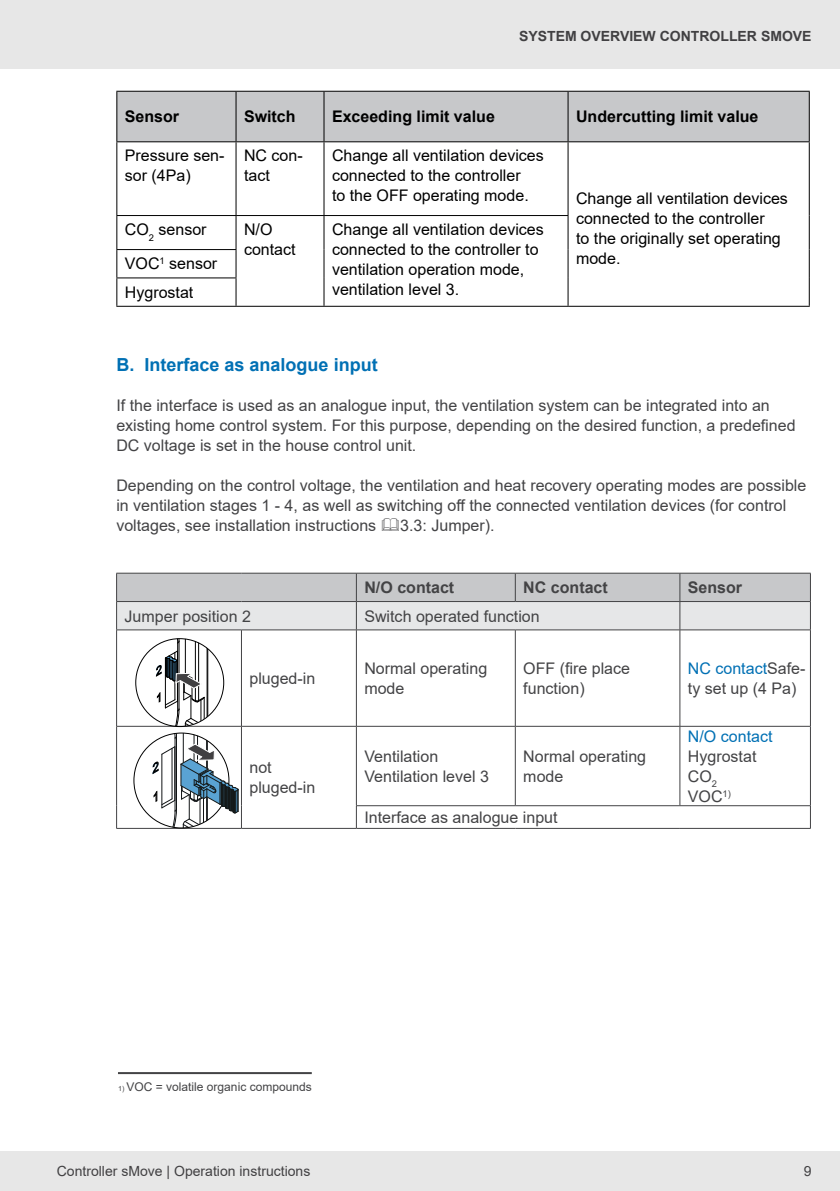
<style>
.page{position:relative;width:840px;height:1191px;background:#fff}
.page>*{position:absolute;margin:0;border:0;box-sizing:border-box;transform-origin:0 0}
.t1{font:700 18px "Arial";color:#0070b4}
.Fließtext{font:16px/20px "Arial";color:#434345}
.Text_Tabelle{font:16px/20px "Arial";color:#000}
.t2{font:700 16px "Arial";color:#000}
.t3{font:700 16px "Arial";color:#434345}
.t4{font:16px "Arial";color:#0070b4}
.t5{font:14px "Arial";color:#414042}
.t6{font:700 14px "Arial";color:#414042}
.t7{font:700 14px "Arial";color:#000}
.t8{font:12px "Arial";color:#434345}
.s1{color:#0070b4}
.s2{font-size:7px}
</style>
<div class="page">
<div style="left:0;top:0;width:839px;height:68px;background:#e7e7e7"></div>
<div style="left:0;top:1151px;width:839px;height:40px;background:#e7e7e7"></div>
<div style="left:117px;top:92px;width:691px;height:49px;background:#c7c8ca"></div>
<hr style="left:116px;top:91px;width:120px;height:1px;background:#000">
<hr style="left:116px;top:92px;width:1px;height:49px;background:#000">
<hr style="left:236px;top:91px;width:88px;height:1px;background:#000">
<hr style="left:235px;top:92px;width:1px;height:49px;background:#000">
<hr style="left:324px;top:91px;width:243px;height:1px;background:#000">
<hr style="left:323px;top:92px;width:1px;height:49px;background:#000">
<hr style="left:567px;top:91px;width:242px;height:1px;background:#000">
<hr style="left:567px;top:92px;width:1px;height:49px;background:#000">
<hr style="left:808px;top:92px;width:1px;height:49px;background:#000">
<hr style="left:116px;top:141px;width:120px;height:1px;background:#000">
<hr style="left:116px;top:142px;width:1px;height:73px;background:#000">
<hr style="left:236px;top:141px;width:88px;height:1px;background:#000">
<hr style="left:235px;top:142px;width:1px;height:73px;background:#000">
<hr style="left:324px;top:141px;width:243px;height:1px;background:#000">
<hr style="left:323px;top:142px;width:1px;height:73px;background:#000">
<hr style="left:567px;top:141px;width:242px;height:1px;background:#000">
<hr style="left:567px;top:142px;width:1px;height:73px;background:#000">
<hr style="left:808px;top:142px;width:1px;height:73px;background:#000">
<hr style="left:116px;top:215px;width:120px;height:1px;background:#000">
<hr style="left:116px;top:216px;width:1px;height:33px;background:#000">
<hr style="left:236px;top:215px;width:88px;height:1px;background:#000">
<hr style="left:235px;top:216px;width:1px;height:33px;background:#000">
<hr style="left:324px;top:215px;width:244px;height:1px;background:#000">
<hr style="left:323px;top:216px;width:1px;height:33px;background:#000">
<hr style="left:567px;top:216px;width:1px;height:33px;background:#000">
<hr style="left:808px;top:215px;width:1px;height:34px;background:#000">
<hr style="left:116px;top:249px;width:120px;height:1px;background:#000">
<hr style="left:116px;top:277px;width:120px;height:1px;background:#000">
<svg style="left:116px;top:250px;width:1px;height:56px"></svg>
<svg style="left:235px;top:250px;width:1px;height:56px"></svg>
<svg style="left:323px;top:249px;width:1px;height:57px"></svg>
<svg style="left:567px;top:249px;width:1px;height:57px"></svg>
<svg style="left:808px;top:249px;width:1px;height:57px"></svg>
<hr style="left:116px;top:306px;width:120px;height:1px;background:#000">
<hr style="left:236px;top:306px;width:88px;height:1px;background:#000">
<hr style="left:324px;top:306px;width:243px;height:1px;background:#000">
<hr style="left:567px;top:306px;width:242px;height:1px;background:#000">
<svg style="left:116px;top:573px;width:694px;height:56px;background:#d1d2d3"></svg>
<hr style="left:116px;top:630px;width:1px;height:96px;background:#434345">
<hr style="left:116px;top:629px;width:125px;height:1px;background:#434345">
<hr style="left:241px;top:629px;width:115px;height:1px;background:#434345">
<hr style="left:241px;top:630px;width:1px;height:96px;background:#434345">
<hr style="left:356px;top:630px;width:1px;height:96px;background:#434345">
<hr style="left:356px;top:629px;width:159px;height:1px;background:#434345">
<hr style="left:515px;top:629px;width:164px;height:1px;background:#434345">
<hr style="left:679px;top:629px;width:131px;height:1px;background:#434345">
<hr style="left:514px;top:630px;width:1px;height:96px;background:#434345">
<hr style="left:679px;top:630px;width:1px;height:96px;background:#434345">
<hr style="left:809px;top:630px;width:1px;height:96px;background:#434345">
<hr style="left:116px;top:726px;width:1px;height:79px;background:#434345">
<svg style="left:116px;top:805px;width:1px;height:23px"></svg>
<hr style="left:116px;top:726px;width:125px;height:1px;background:#434345">
<hr style="left:241px;top:726px;width:1px;height:79px;background:#434345">
<hr style="left:241px;top:726px;width:115px;height:1px;background:#434345">
<hr style="left:356px;top:726px;width:1px;height:79px;background:#434345">
<hr style="left:356px;top:726px;width:159px;height:1px;background:#434345">
<hr style="left:515px;top:726px;width:164px;height:1px;background:#434345">
<hr style="left:679px;top:726px;width:131px;height:1px;background:#434345">
<hr style="left:514px;top:726px;width:1px;height:79px;background:#434345">
<hr style="left:679px;top:726px;width:1px;height:79px;background:#434345">
<hr style="left:809px;top:726px;width:1px;height:79px;background:#434345">
<hr style="left:116px;top:828px;width:125px;height:1px;background:#434345">
<hr style="left:241px;top:828px;width:115px;height:1px;background:#434345">
<svg style="left:356px;top:806px;width:1px;height:22px"></svg>
<hr style="left:356px;top:805px;width:159px;height:1px;background:#434345">
<hr style="left:356px;top:828px;width:159px;height:1px;background:#434345">
<hr style="left:515px;top:828px;width:164px;height:1px;background:#434345">
<hr style="left:679px;top:828px;width:131px;height:1px;background:#434345">
<hr style="left:515px;top:805px;width:164px;height:1px;background:#434345">
<hr style="left:679px;top:805px;width:131px;height:1px;background:#434345">
<hr style="left:118px;top:1072px;width:193px;height:2px;background:#434345">
<hr style="left:207px;top:638px;width:1px;height:88px;background:#000">
<svg style="left:136px;top:638px;width:69px;height:89px"></svg>
<svg style="left:134px;top:733px;width:108px;height:95px"></svg>
<p class="t6" style="left:518px;top:26px;width:294px">SYSTEM OVERVIEW CONTROLLER SMOVE</p>
<p class="t2" style="left:125px;top:105px;width:56px">Sensor</p>
<p class="t2" style="left:244px;top:105px;width:53px">Switch</p>
<p class="t2" style="left:332px;top:105px;width:164px">Exceeding limit value</p>
<p class="t2" style="left:575px;top:105px;width:184px">Undercutting limit value</p>
<p class="Text_Tabelle" style="left:125px;top:146px;width:101px">Pressure sen&shy;sor (4Pa)</p>
<p class="Text_Tabelle" style="left:244px;top:146px;width:60px">NC con&shy;tact</p>
<p class="Text_Tabelle" style="left:332px;top:146px;width:213px">Change all ventilation devices connected to the controller<br>to the OFF operating mode.</p>
<p class="Text_Tabelle" style="left:575px;top:188px;width:213px">Change all ventilation devices connected to the controller<br>to the originally set operating mode.</p>
<p class="Text_Tabelle" style="left:125px;top:219px;width:83px">CO<sub>2</sub> sensor</p>
<p class="Text_Tabelle" style="left:244px;top:219px;width:53px">N/O contact</p>
<p class="Text_Tabelle" style="left:332px;top:219px;width:213px">Change all ventilation devices connected to the controller to ventilation operation mode, ventilation level 3.</p>
<p class="Text_Tabelle" style="left:125px;top:253px;width:94px">VOC<sup>1</sup> sensor</p>
<p class="Text_Tabelle" style="left:125px;top:282px;width:70px">Hygrostat</p>
<p class="t1" style="left:116px;top:352px;width:263px">B. Interface as analogue input</p>
<p class="Fließtext" style="left:116px;top:395px;width:680px">If the interface is used as an analogue input, the ventilation system can be integrated into an existing home control system. For this purpose, depending on the desired function, a predefined<br>DC voltage is set in the house control unit.</p>
<p class="Fließtext" style="left:116px;top:475px;width:691px">Depending on the control voltage, the ventilation and heat recovery operating modes are possible in ventilation stages 1 - 4, as well as switching off the connected ventilation devices (for control voltages, see installation instructions</p>
<p class="Fließtext" style="left:400px;top:515px;width:96px">3.3: Jumper).</p>
<p class="t3" style="left:364px;top:576px;width:91px">N/O contact</p>
<p class="t3" style="left:523px;top:576px;width:86px">NC contact</p>
<p class="t3" style="left:687px;top:576px;width:56px">Sensor</p>
<p class="Fließtext" style="left:124px;top:606px;width:128px">Jumper position 2</p>
<p class="Fließtext" style="left:364px;top:606px;width:177px">Switch operated function</p>
<p class="Fließtext" style="left:249px;top:668px;width:67px">pluged-in</p>
<p class="Fließtext" style="left:364px;top:658px;width:124px">Normal operating mode</p>
<p class="Fließtext" style="left:523px;top:658px;width:108px">OFF (fire place function)</p>
<p class="Fließtext" style="left:687px;top:658px;width:119px"><span class="s1">NC contact</span>Safe&shy;ty set up (4 Pa)</p>
<p class="Fließtext" style="left:249px;top:757px;width:67px">not pluged-in</p>
<p class="Fließtext" style="left:364px;top:746px;width:75px">Ventilation</p>
<p class="Fließtext" style="left:364px;top:766px;width:126px">Ventilation level 3</p>
<p class="Fließtext" style="left:523px;top:746px;width:124px">Normal operating mode</p>
<p class="Fließtext" style="left:364px;top:807px;width:195px">Interface as analogue input</p>
<p class="t4" style="left:687px;top:725px;width:86px">N/O contact</p>
<p class="Fließtext" style="left:687px;top:746px;width:70px">Hygrostat</p>
<p class="Fließtext" style="left:687px;top:766px;width:31px">CO<sub>2</sub></p>
<p class="Fließtext" style="left:687px;top:786px;width:44px">VOC<sup>1)</sup></p>
<p class="t8" style="left:118px;top:1078px;width:195px"><span class="s2">1)</span> VOC = volatile organic compounds</p>
<p class="t7" style="left:803px;top:1159px;width:9px">9</p>
<p class="t5" style="left:57px;top:1161px;width:255px">Controller sMove | Operation instructions</p>
<p class="t5" style="left:803px;top:1161px;width:9px">9</p>
</div>
